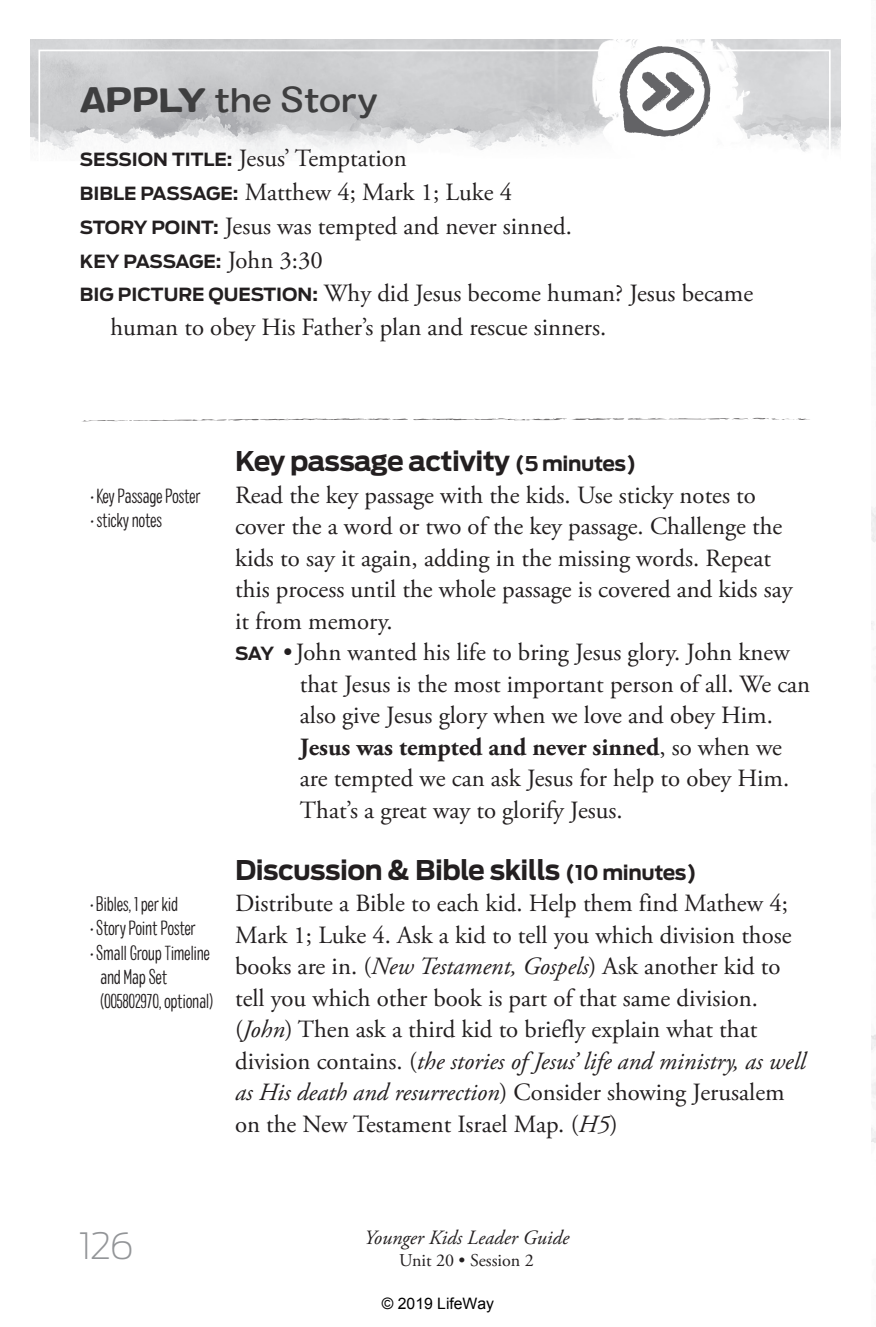
<style>
.page{position:relative;width:876px;height:1327px;background:#fff}
.page>*{position:absolute;margin:0;border:0;box-sizing:border-box;transform-origin:0 0}
.t1{font:200 36px "Antenna";color:#939598}
.t2{font:500 expanded 33.75px "Colby";letter-spacing:-.015em;color:#3e3e3f}
.t3{font:700 27px "Antenna";letter-spacing:-.02em;color:#231f20}
.t4{font:24.75px/31.5px "Adobe Garamond Pro";color:#231f20}
.t5{font:700 24.75px "Adobe Garamond Pro";color:#231f20}
.t6{font:300 condensed 20.25px/24.3px "Colby";letter-spacing:-.02em;color:#231f20}
.t7{font:italic 20.25px "Adobe Garamond Pro";color:#231f20}
.t8{font:700 18px "Antenna";letter-spacing:-.015em;color:#231f20}
.t9{font:18px "Adobe Garamond Pro";color:#231f20}
.t10{font:15.75px "Arial";color:#000}
.s1{font-family:"Colby Ex Bld";font-weight:400;font-stretch:normal}
.s2{font-family:"Antenna";font-weight:700;font-size:18px}
.s3{font-family:"Adobe Garamond Pro";font-weight:400;font-size:24.75px}
.s4{font-size:20.25px}
.s5{font-weight:400}
.s6{font-style:italic}
</style>
<div class="page">
<img style="left:871px;top:144px;width:4px;height:999px">
<img style="left:30px;top:39px;width:810px;height:121px">
<div style="left:38px;top:50px;width:792px;height:382px;border:2px solid #fff"></div>
<img style="left:585px;top:9px;width:169px;height:170px;border-radius:84px">
<svg style="left:82px;top:418px;width:728px;height:4px"></svg>
<svg style="left:619px;top:46px;width:91px;height:91px"></svg>
<h2 class="t2" style="left:80px;top:79px;width:300px"><span class="s1">APPLY</span> the Story</h2>
<p class="t4" style="left:80px;top:142px;width:493px;line-height:33.8px"><span class="s2">SESSION TITLE:</span> Jesus’ Temptation<br><span class="s2">BIBLE PASSAGE:</span> Matthew 4; Mark 1; Luke 4<br><span class="s2">STORY POINT:</span> Jesus was tempted and never sinned.</p>
<p class="t8" style="left:80px;top:250px;width:244px">KEY PASSAGE: <span class="s3">John 3:30</span></p>
<p class="t4" style="left:110px;top:277px;width:644px;line-height:33.8px;text-indent:-30px"><span class="s2">BIG PICTURE QUESTION:</span> Why did Jesus become human? Jesus became human to obey His Father’s plan and rescue sinners.</p>
<p class="t6" style="left:91px;top:484px;width:111px">•Key Passage Poster</p>
<p class="t6" style="left:91px;top:508px;width:73px">•sticky notes</p>
<p class="t6" style="left:90px;top:891px;width:89px">• Bibles, 1 per kid</p>
<p class="t6" style="left:90px;top:916px;width:107px">•Story Point Poster</p>
<p class="t6" style="left:100px;top:940px;width:114px;text-indent:-10px">•Small Group Timeline and Map Set (005802970, optional)</p>
<p class="t3" style="left:235px;top:445px;width:402px">Key passage activity <span class="s4">(5 minutes)</span></p>
<p class="t4" style="left:235px;top:480px;width:522px">Read the key passage with the kids. Use sticky notes to</p>
<p class="t4" style="left:235px;top:512px;width:548px">cover the a word or two of the key passage. Challenge the</p>
<p class="t4" style="left:235px;top:543px;width:537px">kids to say it again, adding in the missing words. Repeat</p>
<p class="t4" style="left:235px;top:575px;width:559px">this process until the whole passage is covered and kids say</p>
<p class="t4" style="left:235px;top:606px;width:159px">it from memory.</p>
<p class="t4" style="left:235px;top:638px;width:556px"><span class="s2">SAY</span> •John wanted his life to bring Jesus glory. John knew</p>
<p class="t4" style="left:300px;top:669px;width:512px">that Jesus is the most important person of all. We can</p>
<p class="t4" style="left:300px;top:701px;width:474px">also give Jesus glory when we love and obey Him.</p>
<p class="t5" style="left:300px;top:733px;width:483px">Jesus was tempted and never sinned<span class="s5">, so when we</span></p>
<p class="t4" style="left:300px;top:764px;width:490px">are tempted we can ask Jesus for help to obey Him.</p>
<p class="t4" style="left:300px;top:795px;width:324px">That’s a great way to glorify Jesus.</p>
<p class="t3" style="left:235px;top:854px;width:463px">Discussion &amp; Bible skills <span class="s4">(10 minutes)</span></p>
<p class="t4" style="left:235px;top:889px;width:572px">Distribute a Bible to each kid. Help them find Mathew 4; Mark 1; Luke 4. Ask a kid to tell you which division those books are in. (<span class="s6">New Testament, Gospels</span>) Ask another kid to tell you which other book is part of that same division. (<span class="s6">John</span>) Then ask a third kid to briefly explain what that division contains. (<span class="s6">the stories of Jesus’ life and ministry, as well as His death and resurrection</span>) Consider showing Jerusalem on the New Testament Israel Map. (<span class="s6">H5</span>)</p>
<h1 class="t1" style="left:79px;top:1224px;width:57px">126</h1>
<p class="t7" style="left:364px;top:1225px;width:206px">Younger Kids Leader Guide</p>
<p class="t9" style="left:399px;top:1249px;width:136px">Unit 20 • Session 2</p>
<p class="t10" style="left:382px;top:1293px;width:114px">© 2019 LifeWay</p>
</div>
